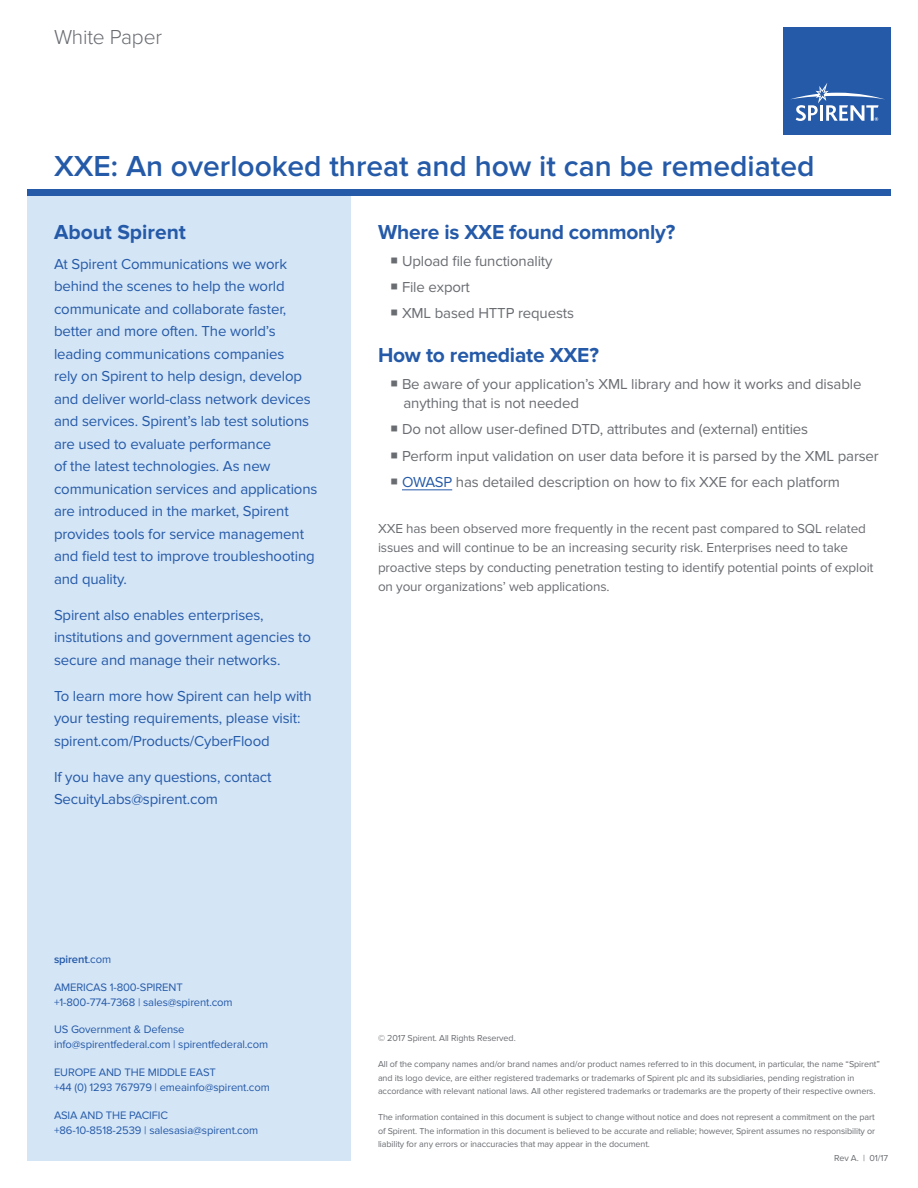
<style>
.page{position:relative;width:918px;height:1188px;background:#fff}
.page>*{position:absolute;margin:0;border:0;box-sizing:border-box;transform-origin:0 0}
.t1{font:600 30px "Proxima Nova";color:#255aa8}
.t2{font:700 21px "Proxima Nova";letter-spacing:-.01em;color:#255aa8}
.t3{font:300 21px "Proxima Nova";letter-spacing:-.01em;color:#696c71}
.t4{font:15px/22.5px "Proxima Nova";letter-spacing:-.01em;color:#255aa8}
.t5{font:15px/26.2px "Proxima Nova";letter-spacing:-.01em;color:#696c71}
.t6{font:13.5px/19.5px "Proxima Nova";letter-spacing:-.01em;color:#696c71}
.t7{font:11.25px/15px "Proxima Nova";letter-spacing:-.01em;color:#255aa8}
.t8{font:600 11.25px "Proxima Nova";letter-spacing:-.01em;color:#255aa8}
.t9{font:9px/13.5px "Proxima Nova";letter-spacing:-.01em;color:#696c71}
.s1{font-weight:400}
.s2{color:#255aa8}
</style>
<div class="page">
<div style="left:27px;top:196px;width:324px;height:965px;background:#d4e5f6"></div>
<hr style="left:402px;top:489px;width:50px;height:1px;background:#255aa8">
<div style="left:783px;top:27px;width:108px;height:108px;background:#255aa8"></div>
<svg style="left:790px;top:83px;width:95px;height:38px"></svg>
<div style="left:27px;top:189px;width:864px;height:7px;background:#255aa8"></div>
<h2 class="t3" style="left:54px;top:25px;width:110px">White Paper</h2>
<h1 class="t1" style="left:54px;top:148px;width:762px">XXE: An overlooked threat and how it can be remediated</h1>
<h2 class="t2" style="left:54px;top:220px;width:133px">About Spirent</h2>
<p class="t4" style="left:54px;top:253px;width:265px">At Spirent Communications we work behind the scenes to help the world communicate and collaborate faster, better and more often. The world’s leading communications companies<br>rely on Spirent to help design, develop and deliver world-class network devices and services. Spirent’s lab test solutions are used to evaluate performance<br>of the latest technologies. As new communication services and applications are introduced in the market, Spirent provides tools for service management and field test to improve troubleshooting and quality.</p>
<p class="t4" style="left:54px;top:604px;width:259px">Spirent also enables enterprises, institutions and government agencies to secure and manage their networks.</p>
<p class="t4" style="left:54px;top:685px;width:259px">To learn more how Spirent can help with your testing requirements, please visit: spirent.com/Products/CyberFlood</p>
<p class="t4" style="left:54px;top:766px;width:219px">If you have any questions, contact<br>SecuityLabs@spirent.com</p>
<p class="t8" style="left:54px;top:953px;width:59px">spirent<span class="s1">.com</span></p>
<p class="t7" style="left:54px;top:980px;width:180px">AMERICAS 1-800-SPIRENT +1-800-774-7368 | sales@spirent.com</p>
<p class="t7" style="left:54px;top:1022px;width:216px">US Government &amp; Defense info@spirentfederal.com | spirentfederal.com</p>
<p class="t7" style="left:54px;top:1065px;width:217px">EUROPE AND THE MIDDLE EAST<br>+44 (0) 1293 767979 | emeainfo@spirent.com</p>
<p class="t7" style="left:54px;top:1108px;width:206px">ASIA AND THE PACIFIC +86-10-8518-2539 | salesasia@spirent.com</p>
<h2 class="t2" style="left:378px;top:220px;width:299px">Where is XXE found commonly?</h2>
<p class="t5" style="left:402px;top:248px;width:174px">Upload file functionality<br>File export<br>XML based HTTP requests</p>
<h2 class="t2" style="left:378px;top:343px;width:222px">How to remediate XXE?</h2>
<p class="t5" style="left:402px;top:374px;width:461px;line-height:19.5px">Be aware of your application’s XML library and how it works and disable anything that is not needed</p>
<p class="t5" style="left:402px;top:416px;width:478px">Do not allow user-defined DTD, attributes and (external) entities<br>Perform input validation on user data before it is parsed by the XML parser<br><span class="s2">OWASP</span> has detailed description on how to fix XXE for each platform</p>
<p class="t6" style="left:378px;top:519px;width:497px">XXE has been observed more frequently in the recent past compared to SQL related issues and will continue to be an increasing security risk. Enterprises need to take proactive steps by conducting penetration testing to identify potential points of exploit on your organizations’ web applications.</p>
<p class="t9" style="left:378px;top:1031px;width:139px">© 2017 Spirent. All Rights Reserved.</p>
<p class="t9" style="left:378px;top:1058px;width:504px">All of the company names and/or brand names and/or product names referred to in this document, in particular, the name “Spirent” and its logo device, are either registered trademarks or trademarks of Spirent plc and its subsidiaries, pending registration in accordance with relevant national laws. All other registered trademarks or trademarks are the property of their respective owners.</p>
<p class="t9" style="left:378px;top:1111px;width:498px">The information contained in this document is subject to change without notice and does not represent a commitment on the part</p>
<p class="t9" style="left:378px;top:1124px;width:499px">of Spirent. The information in this document is believed to be accurate and reliable; however, Spirent assumes no responsibility or</p>
<p class="t9" style="left:378px;top:1138px;width:274px">liability for any errors or inaccuracies that may appear in the document.</p>
<p class="t9" style="left:834px;top:1151px;width:55px">Rev A. | 01/17</p>
</div>
